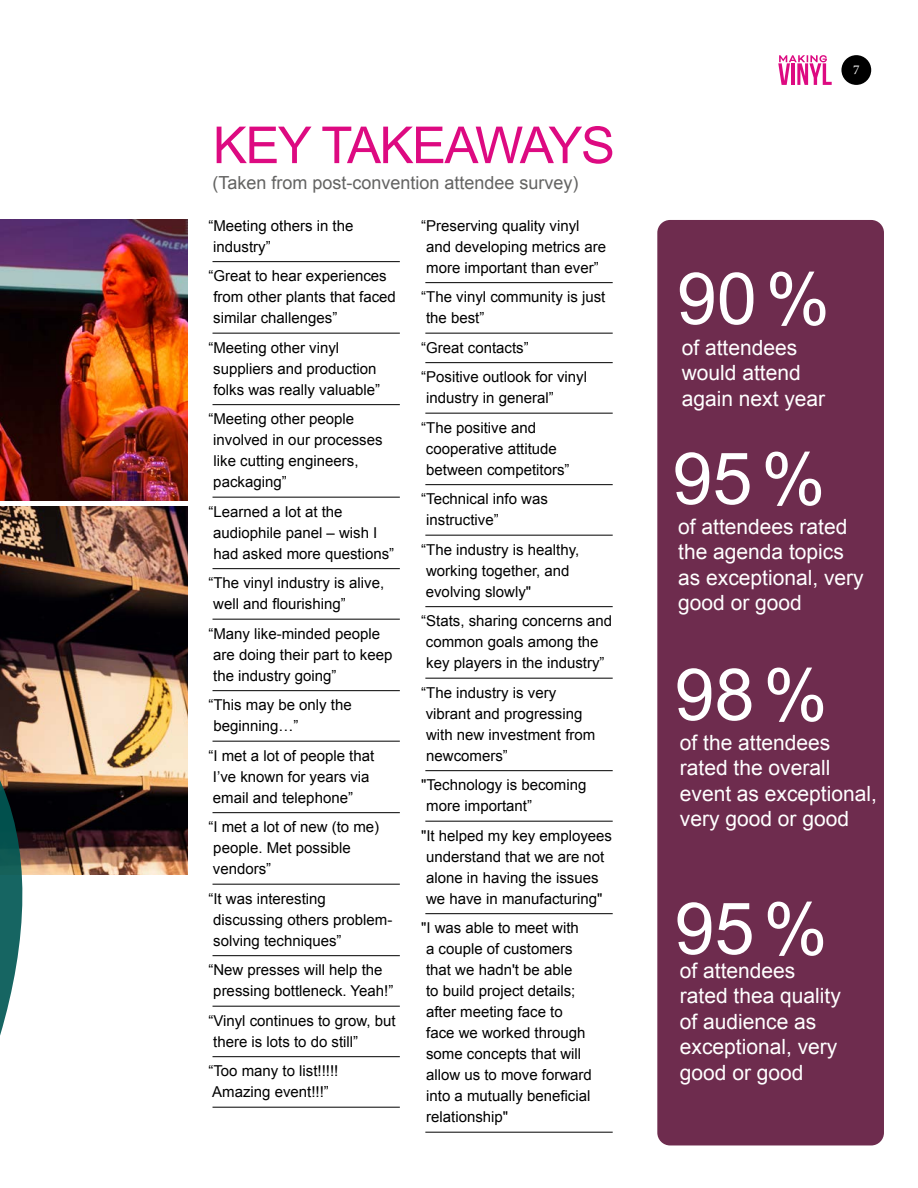
<style>
.page{position:relative;width:918px;height:1188px;background:#fff}
.page>*{position:absolute;margin:0;border:0;box-sizing:border-box;transform-origin:0 0}
.t1{font:72px "Arial";color:#fff}
.t2{font:51px "Arial";letter-spacing:-.03em;color:#dd0a81}
.t3{font:21px/25.5px "Arial";color:#fff}
.t4{font:18px "Arial";color:#636362}
.t5{font:15px/21px "Arial";color:#000}
.t6{font:13.5px "Minion Pro";color:#fff}
</style>
<div class="page">
<img style="left:0;top:220px;width:188px;height:281px">
<img style="left:0;top:507px;width:188px;height:368px">
<svg style="left:0;top:653px;width:24px;height:383px;background:#506660"></svg>
<div style="left:657px;top:220px;width:227px;height:925px;background:#6e2c4e;border-radius:13px"></div>
<hr style="left:213px;top:261px;width:187px;height:1px;background:#000">
<hr style="left:213px;top:333px;width:187px;height:1px;background:#000">
<hr style="left:213px;top:404px;width:187px;height:1px;background:#000">
<hr style="left:213px;top:497px;width:187px;height:1px;background:#000">
<hr style="left:213px;top:568px;width:187px;height:1px;background:#000">
<hr style="left:213px;top:619px;width:187px;height:1px;background:#000">
<hr style="left:213px;top:690px;width:187px;height:1px;background:#000">
<hr style="left:213px;top:741px;width:187px;height:1px;background:#000">
<hr style="left:213px;top:812px;width:187px;height:1px;background:#000">
<hr style="left:213px;top:884px;width:187px;height:1px;background:#000">
<hr style="left:213px;top:955px;width:187px;height:1px;background:#000">
<hr style="left:213px;top:1006px;width:187px;height:1px;background:#000">
<hr style="left:213px;top:1056px;width:187px;height:1px;background:#000">
<hr style="left:213px;top:1107px;width:187px;height:1px;background:#000">
<hr style="left:425px;top:282px;width:188px;height:1px;background:#000">
<hr style="left:425px;top:333px;width:188px;height:1px;background:#000">
<hr style="left:425px;top:362px;width:188px;height:1px;background:#000">
<hr style="left:425px;top:413px;width:188px;height:1px;background:#000">
<hr style="left:425px;top:484px;width:188px;height:1px;background:#000">
<hr style="left:425px;top:535px;width:188px;height:1px;background:#000">
<hr style="left:425px;top:606px;width:188px;height:1px;background:#000">
<hr style="left:425px;top:678px;width:188px;height:1px;background:#000">
<hr style="left:425px;top:770px;width:188px;height:1px;background:#000">
<hr style="left:425px;top:821px;width:188px;height:1px;background:#000">
<hr style="left:425px;top:913px;width:188px;height:1px;background:#000">
<hr style="left:425px;top:1132px;width:188px;height:1px;background:#000">
<svg style="left:778px;top:55px;width:54px;height:30px"></svg>
<div style="left:841px;top:55px;width:30px;height:30px;background:#000;border-radius:50%"></div>
<h2 class="t2" style="left:213px;top:112px;width:404px">KEY TAKEAWAYS</h2>
<p class="t4" style="left:212px;top:171px;width:368px">(Taken from post-convention attendee survey)</p>
<p class="t5" style="left:213px;top:215px;width:142px;text-indent:-5px">“Meeting others in the industry”</p>
<p class="t5" style="left:213px;top:266px;width:184px;text-indent:-5px">“Great to hear experiences from other plants that faced similar challenges”</p>
<p class="t5" style="left:213px;top:337px;width:168px;text-indent:-5px">“Meeting other vinyl suppliers and production folks was really valuable”</p>
<p class="t5" style="left:213px;top:409px;width:171px;text-indent:-5px">“Meeting other people involved in our processes like cutting engineers, packaging”</p>
<p class="t5" style="left:213px;top:501px;width:183px;text-indent:-5px">“Learned a lot at the audiophile panel – wish I had asked more questions”</p>
<p class="t5" style="left:213px;top:573px;width:172px;text-indent:-5px">“The vinyl industry is alive, well and flourishing”</p>
<p class="t5" style="left:213px;top:623px;width:181px;text-indent:-5px">“Many like-minded people are doing their part to keep the industry going”</p>
<p class="t5" style="left:213px;top:695px;width:140px;text-indent:-5px">“This may be only the beginning…”</p>
<p class="t5" style="left:213px;top:745px;width:163px;text-indent:-5px">“I met a lot of people that<br>I’ve known for years via email and telephone”</p>
<p class="t5" style="left:213px;top:817px;width:168px;text-indent:-5px">“I met a lot of new (to me) people. Met possible vendors”</p>
<p class="t5" style="left:213px;top:888px;width:181px;text-indent:-5px">“It was interesting discussing others problem&shy;solving techniques”</p>
<p class="t5" style="left:213px;top:960px;width:182px;text-indent:-5px">“New presses will help the pressing bottleneck. Yeah!”</p>
<p class="t5" style="left:213px;top:1010px;width:184px;text-indent:-5px">“Vinyl continues to grow, but there is lots to do still”</p>
<p class="t5" style="left:208px;top:1061px;width:132px">“Too many to list!!!!!<br>Amazing event!!!”</p>
<p class="t5" style="left:426px;top:215px;width:182px;text-indent:-5px">“Preserving quality vinyl and developing metrics are more important than ever”</p>
<p class="t5" style="left:426px;top:287px;width:181px;text-indent:-5px">“The vinyl community is just the best”</p>
<p class="t5" style="left:421px;top:333px;width:167px;line-height:29.5px">“Great contacts” “Positive outlook for vinyl</p>
<p class="t5" style="left:421px;top:384px;width:134px;line-height:29.5px;text-indent:5px">industry in general” “The positive and</p>
<p class="t5" style="left:426px;top:438px;width:145px">cooperative attitude between competitors”</p>
<p class="t5" style="left:426px;top:489px;width:123px;text-indent:-5px">“Technical info was instructive”</p>
<p class="t5" style="left:426px;top:539px;width:155px;text-indent:-5px">“The industry is healthy, working together, and evolving slowly"</p>
<p class="t5" style="left:421px;top:611px;width:192px;text-align:center">“Stats, sharing concerns and common goals among the key players in the industry”</p>
<p class="t5" style="left:426px;top:682px;width:171px;text-indent:-5px">“The industry is very vibrant and progressing with new investment from newcomers”</p>
<p class="t5" style="left:426px;top:775px;width:162px;text-indent:-5px">"Technology is becoming more important”</p>
<p class="t5" style="left:421px;top:825px;width:193px;text-align:center">"It helped my key employees understand that we are not alone in having the issues we have in manufacturing"</p>
<p class="t5" style="left:426px;top:918px;width:167px;text-indent:-5px">"I was able to meet with<br>a couple of customers that we hadn't be able<br>to build project details; after meeting face to face we worked through some concepts that will allow us to move forward into a mutually beneficial relationship"</p>
<p class="t6" style="left:853px;top:61px;width:8px">5</p>
<p class="t6" style="left:853px;top:61px;width:8px">7</p>
<h1 class="t1" style="left:677px;top:252px;width:155px">90%</h1>
<h3 class="t3" style="left:682px;top:335px;width:145px">of attendees would attend again next year</h3>
<h1 class="t1" style="left:672px;top:432px;width:155px">95%</h1>
<h3 class="t3" style="left:678px;top:514px;width:187px">of attendees rated the agenda topics as exceptional, very good or good</h3>
<h1 class="t1" style="left:675px;top:648px;width:155px">98%</h1>
<h3 class="t3" style="left:680px;top:730px;width:199px">of the attendees rated the overall event as exceptional, very good or good</h3>
<h1 class="t1" style="left:675px;top:882px;width:155px">95%</h1>
<h3 class="t3" style="left:680px;top:958px;width:163px">of attendees rated thea quality of audience as exceptional, very good or good</h3>
</div>
